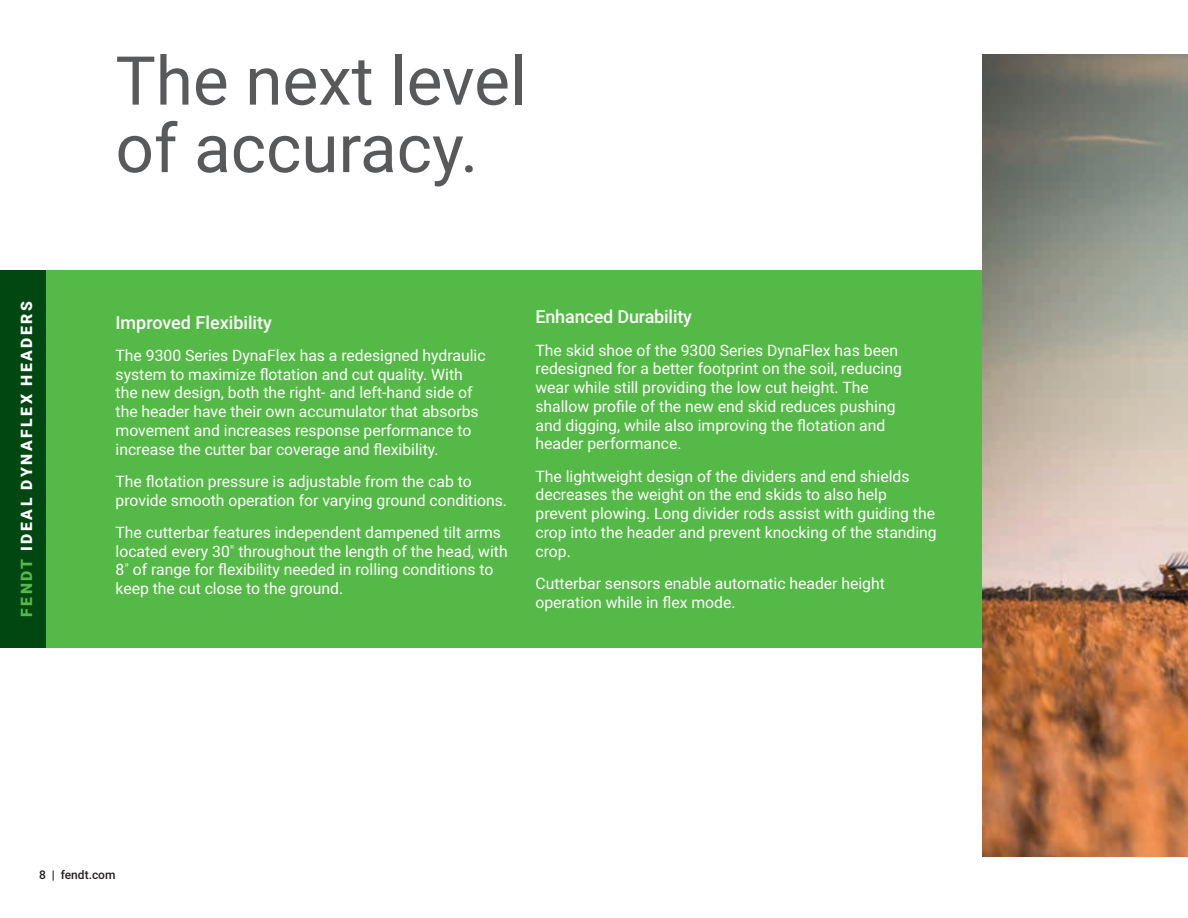
<style>
.page{position:relative;width:1188px;height:918px;background:#fff}
.page>*{position:absolute;margin:0;border:0;box-sizing:border-box;transform-origin:0 0}
.t1{font:67.5px/67.5px "Roboto";color:#58595b}
.t2{font:500 18px "Roboto";letter-spacing:-.01em;color:#fff}
.t3{font:15.75px/18.8px "Roboto";color:#fff}
.t4{font:900 15.75px "Roboto";letter-spacing:.16em;color:#fff}
.t5{font:500 12px "Roboto";color:#231f20}
.s1{color:#55b947}
.s2{font-weight:300}
</style>
<div class="page">
<div style="left:46px;top:270px;width:937px;height:378px;background:#55b947"></div>
<img style="left:983px;top:54px;width:205px;height:802px">
<div style="left:0;top:270px;width:46px;height:378px;background:#004712"></div>
<p class="t4" style="left:16px;top:617px;width:317px;rotate:-90deg"><span class="s1">FENDT</span> IDEAL DYNAFLEX HEADERS</p>
<h1 class="t1" style="left:116px;top:44px;width:412px">The next level of accuracy.</h1>
<p class="t2" style="left:116px;top:310px;width:158px">Improved Flexibility</p>
<p class="t3" style="left:116px;top:345px;width:372px">The 9300 Series DynaFlex has a redesigned hydraulic system to maximize flotation and cut quality. With the new design, both the right- and left-hand side of the header have their own accumulator that absorbs movement and increases response performance to increase the cutter bar coverage and flexibility.</p>
<p class="t3" style="left:116px;top:471px;width:393px">The flotation pressure is adjustable from the cab to provide smooth operation for varying ground conditions.</p>
<p class="t3" style="left:116px;top:522px;width:394px">The cutterbar features independent dampened tilt arms located every 30<span class="s2">″</span> throughout the length of the head, with 8<span class="s2">″</span> of range for flexibility needed in rolling conditions to keep the cut close to the ground.</p>
<p class="t2" style="left:536px;top:304px;width:158px">Enhanced Durability</p>
<p class="t3" style="left:536px;top:340px;width:368px">The skid shoe of the 9300 Series DynaFlex has been redesigned for a better footprint on the soil, reducing wear while still providing the low cut height. The shallow profile of the new end skid reduces pushing and digging, while also improving the flotation and header performance.</p>
<p class="t3" style="left:536px;top:466px;width:403px">The lightweight design of the dividers and end shields decreases the weight on the end skids to also help prevent plowing. Long divider rods assist with guiding the crop into the header and prevent knocking of the standing crop.</p>
<p class="t3" style="left:536px;top:573px;width:351px">Cutterbar sensors enable automatic header height operation while in flex mode.</p>
<p class="t5" style="left:39px;top:866px;width:78px">8 | fendt.com</p>
</div>
